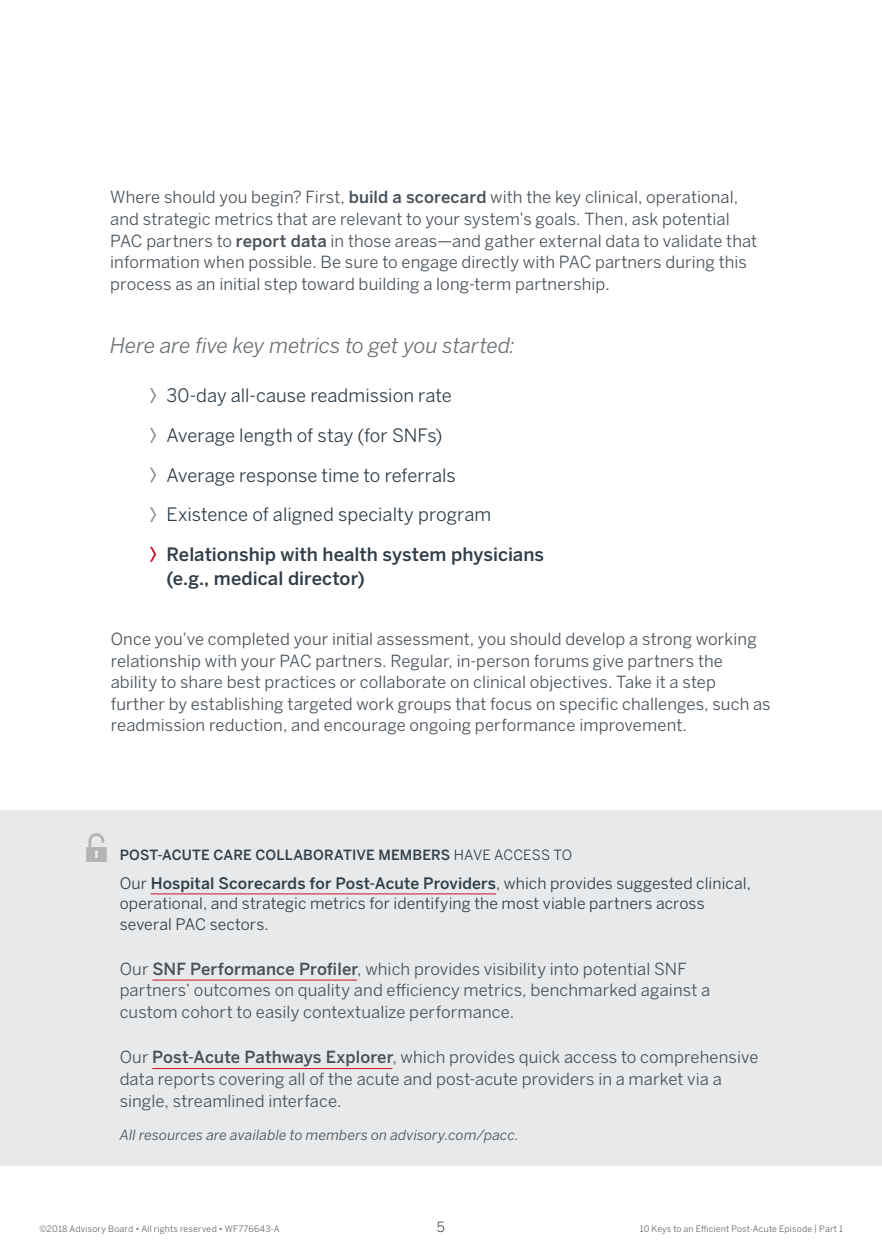
<style>
.page{position:relative;width:882px;height:1260px;background:#fff}
.page>*{position:absolute;margin:0;border:0;box-sizing:border-box;transform-origin:0 0}
.t1{font:italic 21px "Benton Sans";letter-spacing:-.01em;color:#6b7176}
.t2{font:18.38px/39.6px "Benton Sans";color:#303e49}
.t3{font:500 18.38px/24px "Benton Sans";color:#303e49}
.t4{font:16.62px/21.7px "Benton Sans";letter-spacing:.005em;color:#485159}
.t5{font:15.75px/20.5px "Benton Sans";letter-spacing:.01em;color:#303e49}
.t6{font:italic 14px "Benton Sans";letter-spacing:.01em;color:#485159}
.t7{font:500 14px "Benton Sans";letter-spacing:.01em;color:#303e49}
.t8{font:14px "Benton Sans";color:#485159}
.t9{font:8.75px "Benton Sans";letter-spacing:.025em;color:#5f666c}
.s1{font-weight:500}
.s2{font-weight:400}
</style>
<div class="page">
<svg style="left:150px;top:388px;width:6px;height:15px"></svg>
<svg style="left:150px;top:428px;width:6px;height:15px"></svg>
<svg style="left:150px;top:468px;width:6px;height:15px"></svg>
<svg style="left:150px;top:507px;width:6px;height:15px"></svg>
<svg style="left:150px;top:547px;width:6px;height:15px"></svg>
<div style="left:0;top:810px;width:882px;height:356px;background:#e7e9ea"></div>
<hr style="left:151px;top:893px;width:345px;height:1px;background:#cd122d">
<hr style="left:152px;top:980px;width:205px;height:1px;background:#cd122d">
<hr style="left:152px;top:1068px;width:240px;height:1px;background:#cd122d">
<svg style="left:86px;top:833px;width:21px;height:29px"></svg>
<p class="t4" style="left:110px;top:186px;width:649px">Where should you begin? First, <span class="s1">build a scorecard</span> with the key clinical, operational, and strategic metrics that are relevant to your system’s goals. Then, ask potential PAC partners to <span class="s1">report data</span> in those areas—and gather external data to validate that information when possible. Be sure to engage directly with PAC partners during this process as an initial step toward building a long-term partnership.</p>
<p class="t1" style="left:110px;top:333px;width:407px">Here are five key metrics to get you started:</p>
<p class="t2" style="left:167px;top:376px;width:326px">30-day all-cause readmission rate Average length of stay (for SNFs)<br>Average response time to referrals Existence of aligned specialty program</p>
<p class="t3" style="left:167px;top:542px;width:379px">Relationship with health system physicians (e.g., medical director)</p>
<p class="t4" style="left:111px;top:628px;width:661px">Once you’ve completed your initial assessment, you should develop a strong working relationship with your PAC partners. Regular, in-person forums give partners the ability to share best practices or collaborate on clinical objectives. Take it a step further by establishing targeted work groups that focus on specific challenges, such as readmission reduction, and encourage ongoing performance improvement.</p>
<p class="t7" style="left:120px;top:847px;width:454px">POST-ACUTE CARE COLLABORATIVE MEMBERS <span class="s2">HAVE ACCESS TO</span></p>
<p class="t5" style="left:120px;top:873px;width:633px">Our <span class="s1">Hospital Scorecards for Post-Acute Providers</span>, which provides suggested clinical, operational, and strategic metrics for identifying the most viable partners across several PAC sectors.</p>
<p class="t4" style="left:120px;top:958px;width:592px">Our <span class="s1">SNF Performance Profiler</span>, which provides visibility into potential SNF partners’ outcomes on quality and efficiency metrics, benchmarked against a custom cohort to easily contextualize performance.</p>
<p class="t4" style="left:120px;top:1046px;width:640px">Our <span class="s1">Post-Acute Pathways Explorer</span>, which provides quick access to comprehensive data reports covering all of the acute and post-acute providers in a market via a single, streamlined interface.</p>
<p class="t6" style="left:120px;top:1127px;width:401px">All resources are available to members on advisory.com/pacc.</p>
<p class="t9" style="left:39px;top:1223px;width:242px">©2018 Advisory Board • All rights reserved • WF776643-A</p>
<p class="t8" style="left:437px;top:1218px;width:10px">5</p>
<p class="t9" style="left:640px;top:1223px;width:204px">10 Keys to an Efficient Post-Acute Episode | Part 1</p>
</div>
